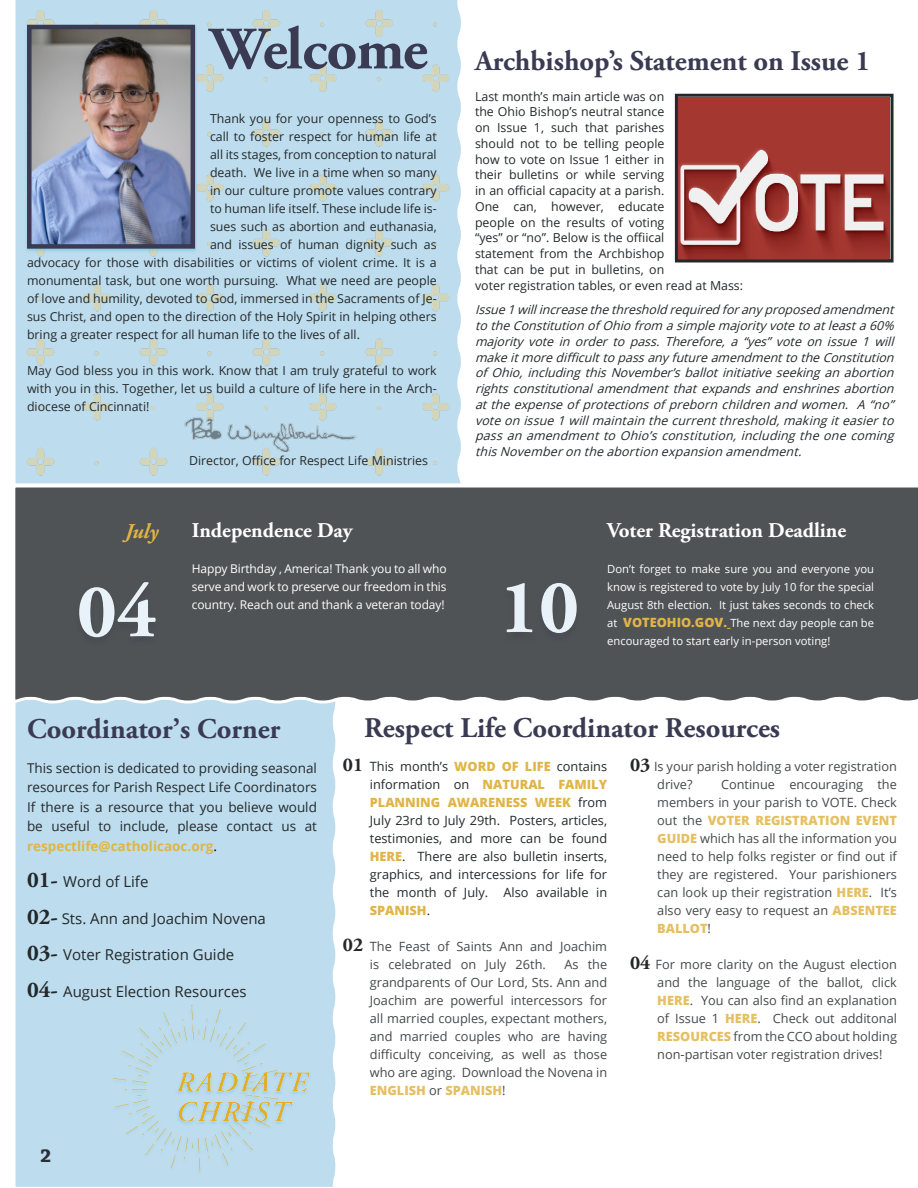
<style>
.page{position:relative;width:918px;height:1188px;background:#fff}
.page>*{position:absolute;margin:0;border:0;box-sizing:border-box;transform-origin:0 0}
.t1{font:700 76.5px "Adobe Garamond Pro";color:#e9f2f9}
.t2{font:700 60px "Adobe Garamond Pro";letter-spacing:-.025em;color:#3a3b53}
.t3{font:700 28.5px "Adobe Garamond Pro";color:#3a3b53}
.t4{font:700 21px "Adobe Garamond Pro";color:#fff}
.t5{font:italic 700 21px "Adobe Garamond Pro";color:#e0b546}
.t6{font:700 19.8px "Chaparral Pro";color:#2c2e37}
.t7{font:15px "Open Sans";color:#24282a}
.t8{font:13.5px/19.5px "Open Sans";color:#24282a;text-align:justify}
.t9{font:12.75px/18px "Open Sans";color:#45484a;text-align:justify}
.t10{font:12.75px/18px "Open Sans";color:#24282a;text-align:justify}
.t11{font:12.3px/15.8px "Open Sans";color:#24282a;text-align:justify}
.t12{font:italic 12.3px/15.8px "Open Sans";color:#24282a;text-align:justify}
.t13{font:12px/18px "Open Sans";letter-spacing:-.01em;color:#fff;text-align:justify}
.t14{font:11.25px/18px "Open Sans";color:#fff;text-align:justify}
.s1{font-weight:800;font-size:12.75px;color:#e0b546}
.s2{font-weight:700;color:#e0b546}
.s3{color:#000}
.s4{font-family:"Adobe Garamond Pro";font-weight:700;font-size:22.5px}
.s5{font-family:"Adobe Garamond Pro";font-weight:700;font-size:19.5px}
.s6{font-weight:800;color:#e0b546}
.s7{font-family:"Adobe Garamond Pro";font-weight:700;font-size:19.5px;color:#24282a}
.s8{font-weight:800;color:#e5c062}
</style>
<div class="page">
<svg style="left:16px;top:0;width:445px;height:483px;background:#c5e1ef"></svg>
<div style="left:16px;top:705px;width:319px;height:482px;background:#bdddee"></div>
<div style="left:15px;top:487px;width:903px;height:218px;background:#505355"></div>
<div style="left:15px;top:11px;width:442px;height:466px;background:#bdddee"></div>
<div style="left:24px;top:24px;width:174px;height:230px;background:#46b3da;opacity:.4"></div>
<img style="left:32px;top:30px;width:158px;height:214px">
<div style="left:27px;top:25px;width:168px;height:224px;border:4px solid #3a3b53"></div>
<div style="left:111px;top:1005px;width:202px;height:172px;background:#bdddee"></div>
<img style="left:114px;top:1005px;width:196px;height:167px">
<svg style="left:674px;top:93px;width:220px;height:170px;background:#a3524e"></svg>
<div style="left:75px;top:584px;width:85px;height:64px;background:#4e5154"></div>
<div style="left:502px;top:584px;width:79px;height:59px;background:#4e5154"></div>
<img style="left:175px;top:409px;width:191px;height:43px">
<h2 class="t2" style="left:210px;top:14px;width:219px">Welcome</h2>
<p class="t11" style="left:210px;top:111px;width:228px">Thank you for your openness to God’s</p>
<p class="t11" style="left:210px;top:129px;width:228px">call to foster respect for human life at</p>
<p class="t11" style="left:210px;top:147px;width:228px">all its stages, from conception to natural</p>
<p class="t11" style="left:210px;top:165px;width:228px">death. We live in a time when so many</p>
<p class="t11" style="left:210px;top:183px;width:228px">in our culture promote values contrary</p>
<p class="t11" style="left:210px;top:201px;width:228px">to human life itself. These include life is-</p>
<p class="t11" style="left:210px;top:219px;width:228px">sues such as abortion and euthanasia,</p>
<p class="t11" style="left:210px;top:237px;width:228px">and issues of human dignity such as</p>
<p class="t11" style="left:27px;top:255px;width:411px">advocacy for those with disabilities or victims of violent crime. It is a</p>
<p class="t11" style="left:27px;top:273px;width:411px">monumental task, but one worth pursuing. What we need are people</p>
<p class="t11" style="left:27px;top:291px;width:411px">of love and humility, devoted to God, immersed in the Sacraments of Je-</p>
<p class="t11" style="left:27px;top:309px;width:411px">sus Christ, and open to the direction of the Holy Spirit in helping others</p>
<p class="t11" style="left:27px;top:327px;width:334px">bring a greater respect for all human life to the lives of all.</p>
<p class="t11" style="left:27px;top:362px;width:411px;line-height:18px">May God bless you in this work. Know that I am truly grateful to work with you in this. Together, let us build a culture of life here in the Arch&shy;diocese of Cincinnati!</p>
<p class="t11" style="left:189px;top:453px;width:241px">Director, Office for Respect Life Ministries</p>
<h3 class="t3" style="left:475px;top:44px;width:397px">Archbishop’s Statement on Issue 1</h3>
<p class="t11" style="left:475px;top:88px;width:270px;text-align:left">Last month’s main article was on<br>the Ohio Bishop’s neutral stance<br>on Issue 1, such that parishes<br>should not to be telling people<br>how to vote on Issue 1 either in<br>their bulletins or while serving<br>in an official capacity at a parish.<br>One can, however, educate<br>people on the results of voting<br>“yes” or “no”. Below is the offiical<br>statement from the Archbishop<br>that can be put in bulletins, on<br>voter registration tables, or even read at Mass:</p>
<p class="t12" style="left:475px;top:302px;width:424px">Issue1willincreasethethresholdrequiredforany proposedamendment totheConstitutionofOhiofrom asimplemajority votetoatleasta60% majority vote in order to pass. Therefore, a “yes” vote on issue 1 will makeitmoredifficulttopassany futureamendmenttotheConstitution ofOhio,includingthisNovember’sballotinitiativeseekinganabortion rightsconstitutionalamendmentthatexpandsandenshrinesabortion attheexpenseofprotectionsofprebornchildrenandwomen. A“no” voteonissue1willmaintainthecurrentthreshold,makingiteasierto passanamendmenttoOhio’sconstitution,includingtheonecoming thisNovemberontheabortionexpansionamendment.</p>
<h3 class="t4" style="left:192px;top:519px;width:162px">Independence Day</h3>
<p class="t13" style="left:192px;top:560px;width:256px">Happy Birthday , America! Thank you to all who serve and work to preserve our freedom in this country. Reach out and thank a veteran today!</p>
<h3 class="t5" style="left:125px;top:519px;width:35px">July</h3>
<h1 class="t1" style="left:77px;top:567px;width:81px">04</h1>
<h1 class="t1" style="left:499px;top:563px;width:81px">10</h1>
<h3 class="t4" style="left:607px;top:519px;width:241px">Voter Registration Deadline</h3>
<p class="t14" style="left:607px;top:560px;width:268px">Don’t forget to make sure you and everyone you know is registered to vote by July 10 for the special August 8th election. It just takes seconds to check at <span class="s1">VOTEOHIO.GOV.</span> The next day people can be encouraged to start early in-person voting!</p>
<h3 class="t3" style="left:27px;top:712px;width:255px">Coordinator’s Corner</h3>
<p class="t8" style="left:27px;top:758px;width:291px">This section is dedicated to providing seasonal resources for Parish Respect Life Coordinators If there is a resource that you believe would be useful to include, please contact us at <span class="s2">respectlife@catholicaoc.org</span><span class="s3">.</span></p>
<p class="t7" style="left:27px;top:871px;width:123px"><span class="s4">01-</span> Word of Life</p>
<p class="t7" style="left:27px;top:908px;width:240px"><span class="s4">02-</span> Sts. Ann and Joachim Novena</p>
<p class="t7" style="left:27px;top:944px;width:209px"><span class="s4">03-</span> Voter Registration Guide</p>
<p class="t7" style="left:27px;top:981px;width:221px"><span class="s4">04-</span> August Election Resources</p>
<h3 class="t6" style="left:40px;top:1144px;width:13px">2</h3>
<h3 class="t3" style="left:364px;top:711px;width:417px">Respect Life Coordinator Resources</h3>
<p class="t10" style="left:370px;top:757px;width:239px;text-indent:-27px"><span class="s5">01</span> This month’s <span class="s6">WORD OF LIFE</span> contains information on <span class="s6">NATURAL FAMILY PLANNING AWARENESS WEEK</span> from July 23rd to July 29th. Posters, articles, testimonies, and more can be found <span class="s6">HERE</span>. There are also bulletin inserts, graphics, and intercessions for life for the month of July. Also available in <span class="s6">SPANISH</span>.</p>
<p class="t9" style="left:370px;top:937px;width:239px;text-indent:-27px"><span class="s7">02</span> The Feast of Saints Ann and Joachim is celebrated on July 26th.</p>
<p class="t9" style="left:370px;top:955px;width:239px;text-indent:194px">As the grandparents of Our Lord, Sts. Ann and Joachim are powerful intercessors for all married couples, expectant mothers, and married couples who are having difficulty conceiving, as well as those who are aging. Download the Novena in <span class="s8">ENGLISH</span> or <span class="s8">SPANISH</span>!</p>
<p class="t9" style="left:657px;top:757px;width:241px;text-indent:-27px"><span class="s7">03</span> Is your parish holding a voter registration drive?</p>
<p class="t9" style="left:657px;top:775px;width:241px;text-indent:64px">Continue encouraging the members in your parish to VOTE. Check out the <span class="s8">VOTER REGISTRATION EVENT GUIDE</span> which has all the information you need to help folks register or find out if they are registered. Your parishioners can look up their registration <span class="s8">HERE</span>. It’s also very easy to request an <span class="s8">ABSENTEE BALLOT</span>!</p>
<p class="t9" style="left:657px;top:955px;width:241px;text-indent:-27px"><span class="s7">04</span> For more clarity on the August election and the language of the ballot, click <span class="s8">HERE</span>. You can also find an explanation of Issue 1 <span class="s8">HERE</span>. Check out additonal <span class="s8">RESOURCES</span> from the CCO about holding non-partisan voter registration drives!</p>
</div>
